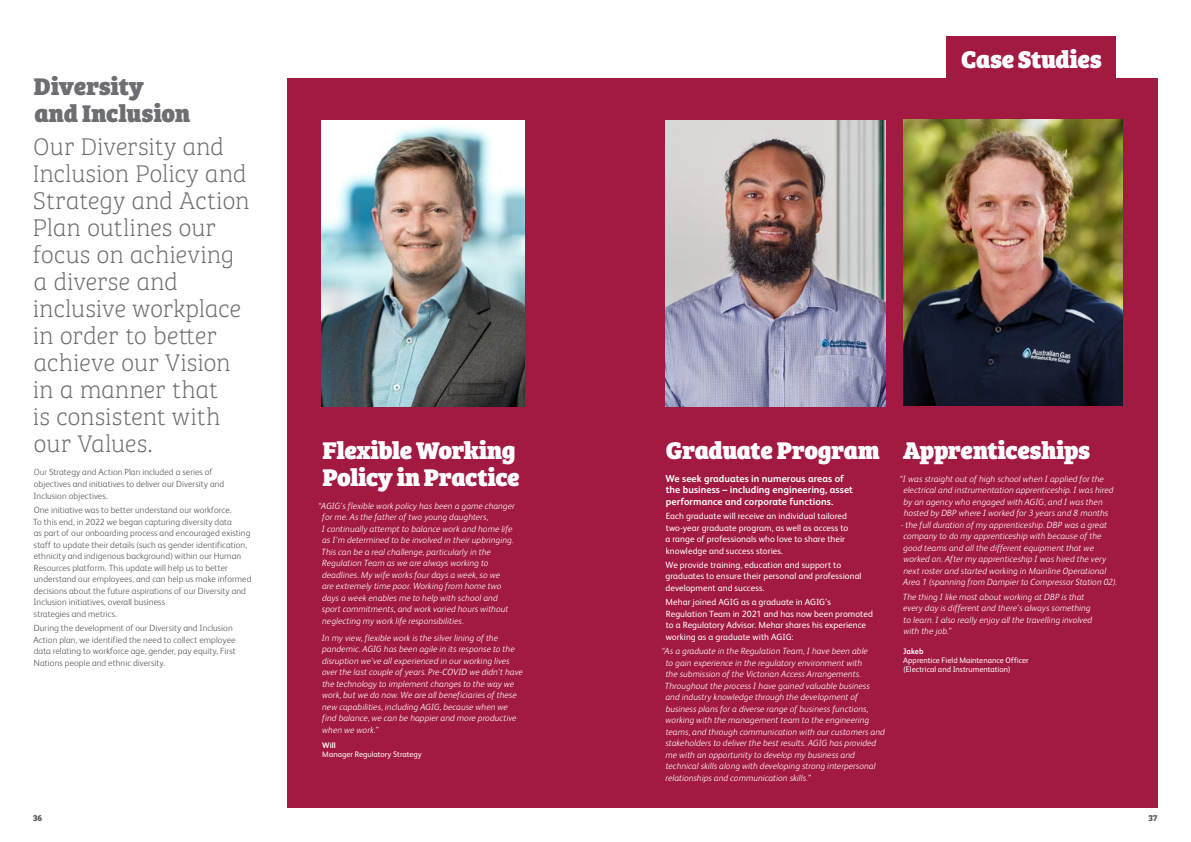
<style>
.page{position:relative;width:1191px;height:842px;background:#fff}
.page>*{position:absolute;margin:0;border:0;box-sizing:border-box;transform-origin:0 0}
.t1{font:25px/27px "Bree Serif Th";letter-spacing:-.01em;color:#6d6e71}
.t2{font:25px/27px "Bree Serif Eb";letter-spacing:-.015em;color:#fff}
.t3{font:25px/27px "Bree Serif Eb";letter-spacing:-.005em;color:#6d6e71}
.t4{font:700 10px/11.5px "FS Albert";letter-spacing:.005em;color:#fff}
.t5{font:italic 300 9px/11.5px "FS Albert";letter-spacing:.005em;color:#fff}
.t6{font:300 9px/11.5px "FS Albert";letter-spacing:.01em;color:#58595b}
.t7{font:9px/11.5px "FS Albert";letter-spacing:.01em;color:#fff}
.t8{font:700 9px "Bree Serif";color:#58595b}
.t9{font:8px/9px "FS Albert";letter-spacing:.005em;color:#fff}
.t10{font:700 8px "FS Albert";color:#fff}
.s1{color:#6d6e71}
</style>
<div class="page">
<div style="left:288px;top:79px;width:870px;height:729px;background:#a21942"></div>
<div style="left:947px;top:36px;width:169px;height:43px;background:#a21942"></div>
<img style="left:322px;top:120px;width:202px;height:287px">
<img style="left:665px;top:120px;width:220px;height:287px">
<img style="left:903px;top:119px;width:220px;height:287px">
<h1 class="t3" style="left:34px;top:71px;width:158px">Diversity and Inclusion</h1>
<h1 class="t1" style="left:33px;top:131px;width:218px">Our Diversity and<br>Inclusion Policy and<br>Strategy and Action<br>Plan outlines our focus on achieving a diverse and inclusive workplace in order to better achieve our Vision in a manner that<br>is consistent with our Values.</h1>
<p class="t6" style="left:34px;top:466px;width:192px;line-height:12px"><span class="s1">Our</span> Strategy and Action Plan included a series of objectives and initiatives to deliver our Diversity and<br>Inclusion objectives.</p>
<p class="t6" style="left:33px;top:504px;width:220px">One initiative was to better understand our workforce.<br>To this end, in 2022 we began capturing diversity data<br>as part of our onboarding process and encouraged existing staff to update their details (such as gender identification, ethnicity and indigenous background) within our Human Resources platform. This update will help us to better understand our employees, and can help us make informed decisions about the future aspirations of our Diversity and Inclusion initiatives, overall business<br>strategies and metrics.</p>
<p class="t6" style="left:33px;top:622px;width:204px">During the development of our Diversity and Inclusion Action plan, we identified the need to collect employee data relating to workforce age, gender, pay equity, First Nations people and ethnic diversity.</p>
<h1 class="t2" style="left:322px;top:435px;width:199px">Flexible Working<br>Policy in Practice</h1>
<p class="t5" style="left:321px;top:500px;width:195px;text-indent:-3px">“AGIG’s flexible work policy has been a game changer for me. As the father of two young daughters,<br>I continually attempt to balance work and home life as I’m determined to be involved in their upbringing.<br>This can be a real challenge, particularly in the Regulation Team as we are always working to deadlines. My wife works four days a week, so we<br>are extremely time poor. Working from home two days a week enables me to help with school and sport commitments, and work varied hours without neglecting my work life responsibilities.</p>
<p class="t5" style="left:322px;top:632px;width:202px">In my view, flexible work is the silver lining of the pandemic. AGIG has been agile in its response to the disruption we’ve all experienced in our working lives over the last couple of years. Pre-COVID we didn’t have the technology to implement changes to the way we work, but we do now. We are all beneficiaries of these new capabilities, including AGIG, because when we find balance, we can be happier and more productive when we work.”</p>
<p class="t10" style="left:322px;top:740px;width:15px">Will</p>
<p class="t9" style="left:322px;top:749px;width:101px">Manager Regulatory Strategy</p>
<h1 class="t2" style="left:961px;top:44px;width:142px">Case Studies</h1>
<h1 class="t2" style="left:666px;top:435px;width:215px">Graduate Program</h1>
<p class="t4" style="left:665px;top:472px;width:189px">We seek graduates in numerous areas of the business – including engineering, asset performance and corporate functions.</p>
<p class="t7" style="left:665px;top:510px;width:184px">Each graduate will receive an individual tailored two-year graduate program, as well as access to a range of professionals who love to share their knowledge and success stories.</p>
<p class="t7" style="left:665px;top:559px;width:198px">We provide training, education and support to graduates to ensure their personal and professional development and success.</p>
<p class="t7" style="left:665px;top:596px;width:209px">Mehar joined AGIG as a graduate in AGIG’s Regulation Team in 2021 and has now been promoted to a Regulatory Advisor. Mehar shares his experience working as a graduate with AGIG:</p>
<p class="t5" style="left:665px;top:645px;width:222px;text-indent:-3px">“As a graduate in the Regulation Team, I have been able<br>to gain experience in the regulatory environment with<br>the submission of the Victorian Access Arrangements.<br>Throughout the process I have gained valuable business and industry knowledge through the development of business plans for a diverse range of business functions, working with the management team to the engineering teams, and through communication with our customers and stakeholders to deliver the best results. AGIG has provided me with an opportunity to develop my business and technical skills along with developing strong interpersonal relationships and communication skills.”</p>
<h1 class="t2" style="left:903px;top:435px;width:189px">Apprenticeships</h1>
<p class="t5" style="left:903px;top:473px;width:212px;text-indent:-3px">“I was straight out of high school when I applied for the electrical and instrumentation apprenticeship. I was hired by an agency who engaged with AGIG, and I was then hosted by DBP where I worked for 3 years and 8 months</p>
<p class="t5" style="left:901px;top:519px;width:217px">- the full duration of my apprenticeship. DBP was a great company to do my apprenticeship with because of the good teams and all the different equipment that we worked on. After my apprenticeship I was hired the very next roster and started working in Mainline Operational Area 1 (spanning from Dampier to Compressor Station 02).</p>
<p class="t5" style="left:902px;top:591px;width:191px">The thing I like most about working at DBP is that every day is different and there’s always something to learn. I also really enjoy all the travelling involved with the job.”</p>
<p class="t10" style="left:903px;top:647px;width:22px">Jakeb</p>
<p class="t9" style="left:903px;top:656px;width:127px">Apprentice Field Maintenance Officer (Electrical and Instrumentation)</p>
<p class="t8" style="left:33px;top:811px;width:11px">36</p>
<p class="t8" style="left:1148px;top:811px;width:11px">37</p>
</div>
